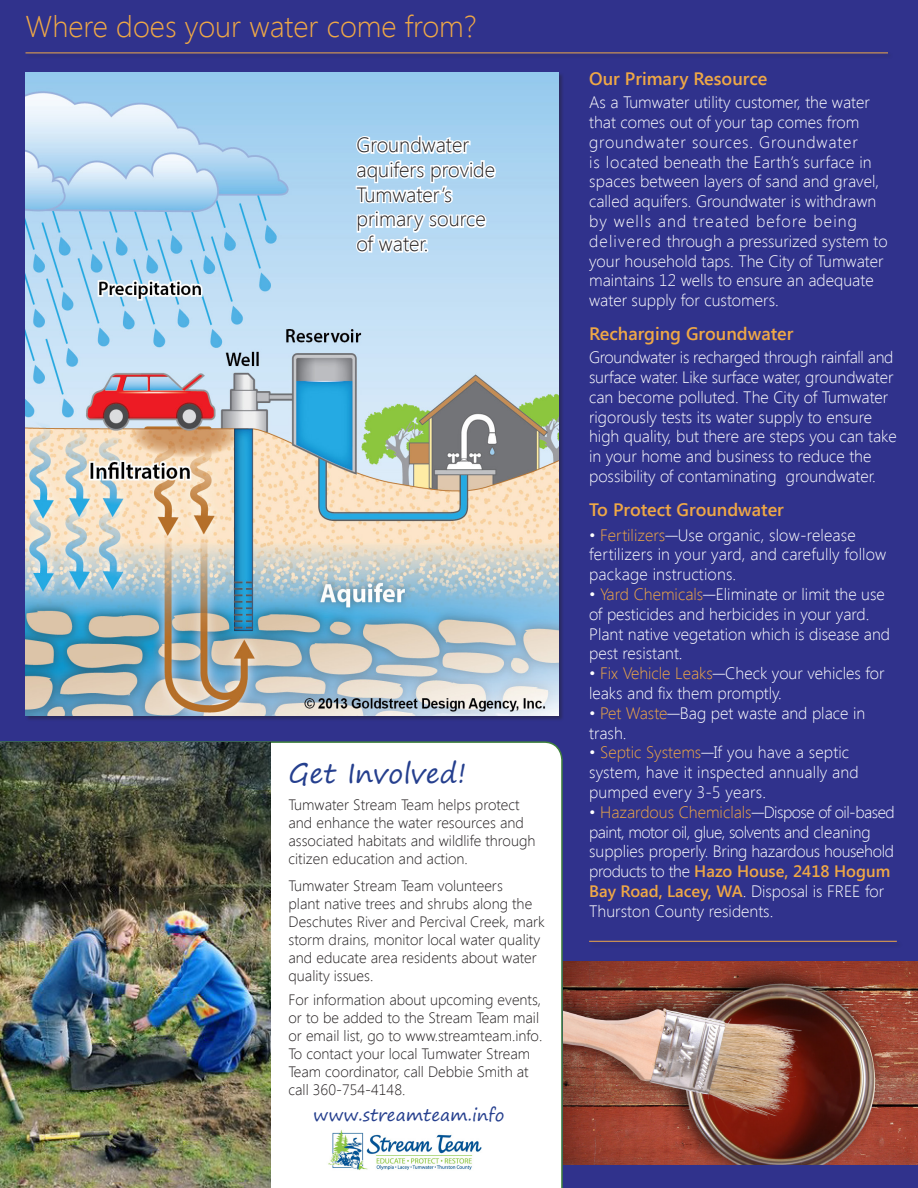
<style>
.page{position:relative;width:918px;height:1188px;background:#30328c}
.page>*{position:absolute;margin:0;border:0;box-sizing:border-box;transform-origin:0 0}
.t1{font:300 30px "Segoe UI";color:#efa846}
.Story_paragraph{font:27px "Segoe Print";color:#253f8e}
.t2{font:300 20.55px/24.8px "Segoe UI";color:#231f20}
.t3{font:600 18px "Segoe UI";color:#efa846}
.t4{font:17.1px "Segoe Print";color:#253f8e}
.t5{font:300 16.5px/19.8px "Segoe UI";color:#fff}
.Story_paragraph-2{font:300 15px/18px "Segoe UI";color:#231f20}
.s1{color:#efa846}
.s2{font-weight:600;color:#efa846}
</style>
<div class="page">
<div style="left:0;top:741px;width:563px;height:447px;background:#fff"></div>
<div style="left:25px;top:72px;width:539px;height:649px;background:#231f20;opacity:.4"></div>
<img style="left:26px;top:72px;width:532px;height:643px">
<svg style="left:354px;top:134px;width:143px;height:130px;background:#cae3f6"></svg>
<img style="left:563px;top:962px;width:355px;height:203px">
<div style="left:26px;top:52px;width:868px;height:7px;background:#2f3085"></div>
<hr style="left:26px;top:53px;width:862px;height:1px;background:#efa846">
<div style="left:590px;top:941px;width:313px;height:7px;background:#2f3085"></div>
<hr style="left:589px;top:941px;width:308px;height:1px;background:#efa846">
<img style="left:312px;top:1116px;width:180px;height:67px">
<img style="left:0;top:743px;width:271px;height:445px">
<p class="t1" style="left:26px;top:6px;width:453px">Where does your water come from?</p>
<p class="t2" style="left:357px;top:132px;width:114px">Groundwater</p>
<p class="t2" style="left:357px;top:157px;width:140px">aquifers provide<br>Tumwater’s</p>
<p class="t2" style="left:357px;top:206px;width:131px">primary source</p>
<p class="t2" style="left:357px;top:231px;width:73px">of water.</p>
<p class="Story_paragraph" style="left:289px;top:749px;width:180px">Get Involved!</p>
<p class="Story_paragraph-2" style="left:289px;top:795px;width:248px">Tumwater Stream Team helps protect and enhance the water resources and associated habitats and wildlife through citizen education and action.</p>
<p class="Story_paragraph-2" style="left:289px;top:876px;width:258px">Tumwater Stream Team volunteers<br>plant native trees and shrubs along the Deschutes River and Percival Creek, mark storm drains, monitor local water quality and educate area residents about water quality issues.</p>
<p class="Story_paragraph-2" style="left:289px;top:990px;width:255px">For information about upcoming events, or to be added to the Stream Team mail or email list, go to www.streamteam.info.<br>To contact your local Tumwater Stream Team coordinator, call Debbie Smith at call 360-754-4148.</p>
<p class="t4" style="left:313px;top:1100px;width:193px">www.streamteam.info</p>
<p class="t3" style="left:589px;top:67px;width:180px">Our Primary Resource</p>
<p class="t5" style="left:589px;top:92px;width:300px">As a Tumwater utility customer, the water that comes out of your tap comes from groundwater sources. Groundwater<br>is located beneath the Earth’s surface in spaces between layers of sand and gravel, called aquifers. Groundwater is withdrawn by wells and treated before being delivered through a pressurized system to your household taps. The City of Tumwater maintains 12 wells to ensure an adequate water supply for customers.</p>
<p class="t3" style="left:589px;top:322px;width:206px">Recharging Groundwater</p>
<p class="t5" style="left:589px;top:347px;width:309px">Groundwater is recharged through rainfall and surface water. Like surface water, groundwater can become polluted. The City of Tumwater rigorously tests its water supply to ensure high quality, but there are steps you can take in your home and business to reduce the possibility of contaminating groundwater.</p>
<p class="t3" style="left:589px;top:497px;width:196px">To Protect Groundwater</p>
<p class="t5" style="left:589px;top:524px;width:299px">• <span class="s1">Fertilizers</span>—Use organic, slow-release fertilizers in your yard, and carefully follow package instructions.</p>
<p class="t5" style="left:589px;top:584px;width:303px">• <span class="s1">Yard Chemicals</span>—Eliminate or limit the use of pesticides and herbicides in your yard.<br>Plant native vegetation which is disease and pest resistant.</p>
<p class="t5" style="left:589px;top:663px;width:297px">• <span class="s1">Fix Vehicle Leaks</span>—Check your vehicles for leaks and fix them promptly.</p>
<p class="t5" style="left:589px;top:702px;width:278px">• <span class="s1">Pet Waste</span>—Bag pet waste and place in trash.</p>
<p class="t5" style="left:589px;top:742px;width:271px">• <span class="s1">Septic Systems</span>—If you have a septic system, have it inspected annually and pumped every 3-5 years.</p>
<p class="t5" style="left:589px;top:801px;width:307px">• <span class="s1">Hazardous Chemiclals</span>—Dispose of oil-based paint, motor oil, glue, solvents and cleaning supplies properly. Bring hazardous household products to the <span class="s2">Hazo House, 2418 Hogum Bay Road, Lacey, WA</span>. Disposal is FREE for Thurston County residents.</p>
</div>
